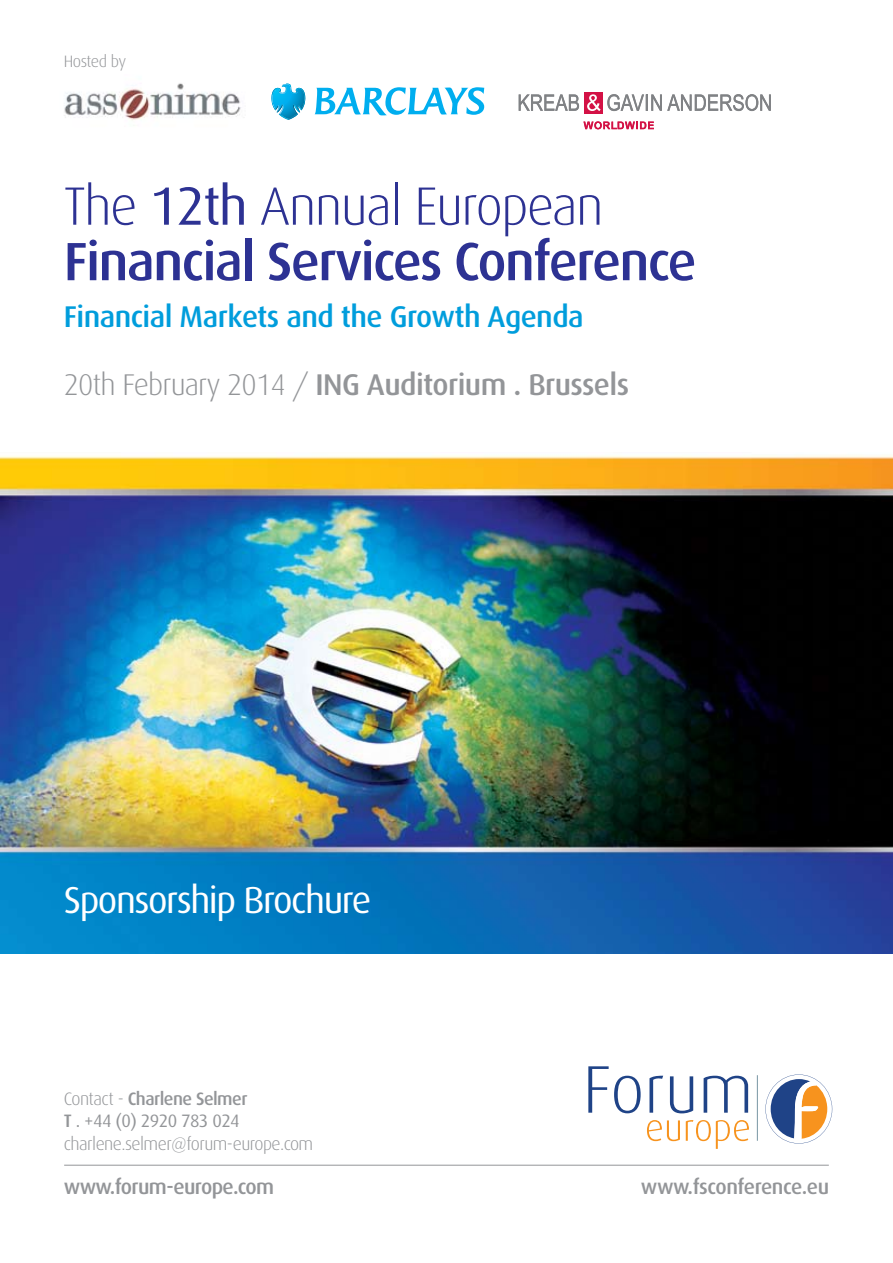
<style>
.page{position:relative;width:893px;height:1263px;background:#fff}
.page>*{position:absolute;margin:0;border:0;box-sizing:border-box;transform-origin:0 0}
.t1{font:500 54px/55.5px "Dax";letter-spacing:-.03em;color:#2d3293}
.t2{font:37.5px "Dax";letter-spacing:-.04em;color:#fff}
.t3{font:500 30px "Dax";letter-spacing:-.02em;color:#939598}
.t4{font:500 30px "Dax";letter-spacing:-.02em;color:#009ddc}
.t5{font:500 21px "Dax";letter-spacing:-.03em;color:#939598}
.t6{font:300 18px/22.5px "Dax";letter-spacing:-.03em;color:#939598}
.t7{font:300 16.5px "Dax";letter-spacing:-.035em;color:#939598}
.s1{font-weight:300}
.s2{font-weight:400}
.s3{font-weight:500}
</style>
<div class="page">
<img style="left:0;top:455px;width:893px;height:499px">
<svg style="left:588px;top:1066px;width:53px;height:47px"></svg>
<svg style="left:649px;top:1076px;width:14px;height:37px"></svg>
<svg style="left:670px;top:1076px;width:23px;height:37px"></svg>
<svg style="left:704px;top:1076px;width:44px;height:37px"></svg>
<svg style="left:647px;top:1120px;width:33px;height:21px"></svg>
<svg style="left:686px;top:1120px;width:63px;height:29px"></svg>
<svg style="left:765px;top:1074px;width:67px;height:69px"></svg>
<hr style="left:757px;top:1075px;width:1px;height:66px;background:#7895a3">
<hr style="left:64px;top:1165px;width:765px;height:1px;background:#939598">
<svg style="left:519px;top:94px;width:60px;height:17px"></svg>
<svg style="left:607px;top:94px;width:164px;height:17px"></svg>
<div style="left:584px;top:92px;width:19px;height:22px;background:#d31145"></div>
<svg style="left:587px;top:94px;width:14px;height:17px"></svg>
<svg style="left:583px;top:121px;width:71px;height:8px"></svg>
<svg style="left:315px;top:87px;width:169px;height:28px"></svg>
<svg style="left:271px;top:84px;width:34px;height:36px"></svg>
<img style="left:64px;top:83px;width:177px;height:38px">
<p class="t7" style="left:64px;top:52px;width:64px">Hosted by</p>
<h1 class="t1" style="left:64px;top:179px;width:634px"><span class="s1">The</span> <span class="s2">12th</span> <span class="s1">Annual European<br></span>Financial Services Conference</h1>
<h3 class="t4" style="left:64px;top:300px;width:521px">Financial Markets and the Growth Agenda</h3>
<h3 class="t3" style="left:64px;top:367px;width:567px"><span class="s1">20th February 2014 /</span> ING Auditorium . Brussels</h3>
<h2 class="t2" style="left:64px;top:880px;width:309px">Sponsorship Brochure</h2>
<p class="t6" style="left:64px;top:1087px;width:251px">Contact - <span class="s3">Charlene Selmer<br>T</span> <span class="s2">. +44 (0) 2920 783 024 </span>charlene.selmer@forum-europe.com</p>
<p class="t5" style="left:64px;top:1175px;width:212px">www.forum-europe.com</p>
<p class="t5" style="left:641px;top:1175px;width:190px">www.fsconference.eu</p>
</div>
